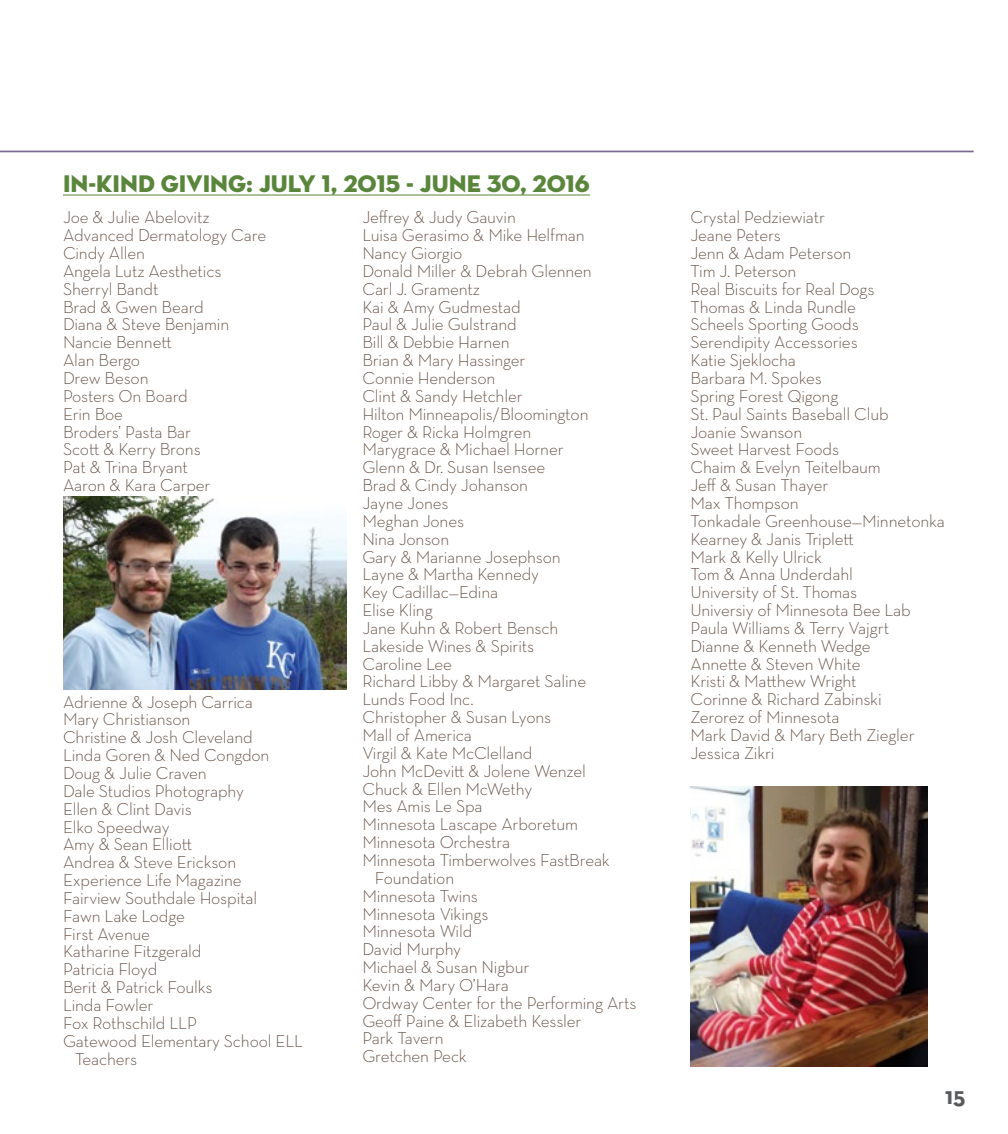
<style>
.page{position:relative;width:1008px;height:1134px;background:#fff}
.page>*{position:absolute;margin:0;border:0;box-sizing:border-box;transform-origin:0 0}
.t1{font:24.5px "Neutraface Display Titling";color:#5a863c}
.t2{font:700 24.5px "Neutraface Text";color:#58595b}
.t3{font:300 17.5px/17.8px "Neutraface Text";letter-spacing:-.01em;color:#614b3f}
</style>
<div class="page">
<hr style="left:0;top:151px;width:974px;height:1px;background:#796c8e">
<img style="left:63px;top:497px;width:283px;height:192px">
<hr style="left:63px;top:195px;width:527px;height:1px;background:#5a863c">
<img style="left:690px;top:787px;width:237px;height:279px">
<h1 class="t1" style="left:63px;top:168px;width:528px">IN-KIND GIVING: JULY 1, 2015 - JUNE 30, 2016</h1>
<p class="t3" style="left:362px;top:208px;width:155px">Jeffrey &amp; Judy Gauvin</p>
<p class="t3" style="left:362px;top:226px;width:224px">Luisa Gerasimo &amp; Mike Helfman</p>
<p class="t3" style="left:362px;top:244px;width:102px">Nancy Giorgio</p>
<p class="t3" style="left:362px;top:262px;width:231px">Donald Miller &amp; Debrah Glennen</p>
<p class="t3" style="left:362px;top:280px;width:119px">Carl J. Gramentz</p>
<p class="t3" style="left:362px;top:297px;width:160px">Kai &amp; Amy Gudmestad</p>
<p class="t3" style="left:362px;top:315px;width:156px">Paul &amp; Julie Gulstrand</p>
<p class="t3" style="left:362px;top:333px;width:149px">Bill &amp; Debbie Harnen</p>
<p class="t3" style="left:362px;top:351px;width:165px">Brian &amp; Mary Hassinger</p>
<p class="t3" style="left:362px;top:369px;width:135px">Connie Henderson</p>
<p class="t3" style="left:362px;top:387px;width:162px">Clint &amp; Sandy Hetchler</p>
<p class="t3" style="left:362px;top:405px;width:228px">Hilton Minneapolis/Bloomington</p>
<p class="t3" style="left:362px;top:422px;width:171px">Roger &amp; Ricka Holmgren</p>
<p class="t3" style="left:362px;top:440px;width:203px">Marygrace &amp; Michael Horner</p>
<p class="t3" style="left:362px;top:458px;width:184px">Glenn &amp; Dr. Susan Isensee</p>
<p class="t3" style="left:362px;top:476px;width:167px">Brad &amp; Cindy Johanson</p>
<p class="t3" style="left:362px;top:494px;width:88px">Jayne Jones</p>
<p class="t3" style="left:362px;top:512px;width:103px">Meghan Jones</p>
<p class="t3" style="left:362px;top:529px;width:88px">Nina Jonson</p>
<p class="t3" style="left:362px;top:547px;width:200px">Gary &amp; Marianne Josephson</p>
<p class="t3" style="left:362px;top:565px;width:178px">Layne &amp; Martha Kennedy</p>
<p class="t3" style="left:362px;top:583px;width:137px">Key Cadillac—Edina</p>
<p class="t3" style="left:362px;top:601px;width:72px">Elise Kling</p>
<p class="t3" style="left:362px;top:619px;width:197px">Jane Kuhn &amp; Robert Bensch</p>
<p class="t3" style="left:362px;top:637px;width:173px">Lakeside Wines &amp; Spirits</p>
<p class="t3" style="left:362px;top:654px;width:91px">Caroline Lee</p>
<p class="t3" style="left:362px;top:672px;width:225px">Richard Libby &amp; Margaret Saline</p>
<p class="t3" style="left:362px;top:690px;width:113px">Lunds Food Inc.</p>
<p class="t3" style="left:362px;top:708px;width:190px">Christopher &amp; Susan Lyons</p>
<p class="t3" style="left:362px;top:726px;width:111px">Mall of America</p>
<p class="t3" style="left:362px;top:744px;width:172px">Virgil &amp; Kate McClelland</p>
<p class="t3" style="left:362px;top:762px;width:225px">John McDevitt &amp; Jolene Wenzel</p>
<p class="t3" style="left:362px;top:779px;width:172px">Chuck &amp; Ellen McWethy</p>
<p class="t3" style="left:362px;top:797px;width:122px">Mes Amis Le Spa</p>
<p class="t3" style="left:362px;top:815px;width:217px">Minnesota Lascape Arboretum</p>
<p class="t3" style="left:362px;top:833px;width:149px">Minnesota Orchestra</p>
<p class="t3" style="left:362px;top:851px;width:249px">Minnesota Timberwolves FastBreak</p>
<p class="t3" style="left:375px;top:869px;width:81px">Foundation</p>
<p class="t3" style="left:362px;top:886px;width:117px">Minnesota Twins</p>
<p class="t3" style="left:362px;top:904px;width:128px">Minnesota Vikings</p>
<p class="t3" style="left:362px;top:922px;width:111px">Minnesota Wild</p>
<p class="t3" style="left:362px;top:940px;width:100px">David Murphy</p>
<p class="t3" style="left:362px;top:958px;width:169px">Michael &amp; Susan Nigbur</p>
<p class="t3" style="left:362px;top:976px;width:148px">Kevin &amp; Mary O’Hara</p>
<p class="t3" style="left:362px;top:994px;width:276px">Ordway Center for the Performing Arts</p>
<p class="t3" style="left:362px;top:1011px;width:221px">Geoff Paine &amp; Elizabeth Kessler</p>
<p class="t3" style="left:362px;top:1029px;width:83px">Park Tavern</p>
<p class="t3" style="left:362px;top:1047px;width:106px">Gretchen Peck</p>
<p class="t3" style="left:63px;top:208px;width:205px">Joe &amp; Julie Abelovitz<br>Advanced Dermatology Care<br>Cindy Allen<br>Angela Lutz Aesthetics<br>Sherryl Bandt<br>Brad &amp; Gwen Beard<br>Diana &amp; Steve Benjamin<br>Nancie Bennett<br>Alan Bergo<br>Drew Beson<br>Posters On Board<br>Erin Boe<br>Broders’ Pasta Bar<br>Scott &amp; Kerry Brons<br>Pat &amp; Trina Bryant<br>Aaron &amp; Kara Carper</p>
<p class="t3" style="left:63px;top:692px;width:191px">Adrienne &amp; Joseph Carrica</p>
<p class="t3" style="left:63px;top:710px;width:129px">Mary Christianson</p>
<p class="t3" style="left:63px;top:728px;width:191px">Christine &amp; Josh Cleveland</p>
<p class="t3" style="left:63px;top:746px;width:208px">Linda Goren &amp; Ned Congdon</p>
<p class="t3" style="left:63px;top:764px;width:145px">Doug &amp; Julie Craven</p>
<p class="t3" style="left:63px;top:782px;width:182px">Dale Studios Photography</p>
<p class="t3" style="left:63px;top:799px;width:130px">Ellen &amp; Clint Davis</p>
<p class="t3" style="left:63px;top:817px;width:108px">Elko Speedway</p>
<p class="t3" style="left:63px;top:835px;width:131px">Amy &amp; Sean Elliott</p>
<p class="t3" style="left:63px;top:853px;width:175px">Andrea &amp; Steve Erickson</p>
<p class="t3" style="left:63px;top:871px;width:180px">Experience Life Magazine</p>
<p class="t3" style="left:63px;top:889px;width:196px">Fairview Southdale Hospital</p>
<p class="t3" style="left:63px;top:907px;width:123px">Fawn Lake Lodge</p>
<p class="t3" style="left:63px;top:924px;width:89px">First Avenue</p>
<p class="t3" style="left:63px;top:942px;width:140px">Katharine Fitzgerald</p>
<p class="t3" style="left:63px;top:960px;width:96px">Patricia Floyd</p>
<p class="t3" style="left:63px;top:978px;width:151px">Berit &amp; Patrick Foulks</p>
<p class="t3" style="left:63px;top:996px;width:92px">Linda Fowler</p>
<p class="t3" style="left:63px;top:1014px;width:136px">Fox Rothschild LLP</p>
<p class="t3" style="left:63px;top:1032px;width:242px">Gatewood Elementary School ELL</p>
<p class="t3" style="left:75px;top:1049px;width:63px">Teachers</p>
<p class="t3" style="left:690px;top:208px;width:256px">Crystal Pedziewiatr<br>Jeane Peters<br>Jenn &amp; Adam Peterson<br>Tim J. Peterson<br>Real Biscuits for Real Dogs<br>Thomas &amp; Linda Rundle<br>Scheels Sporting Goods<br>Serendipity Accessories<br>Katie Sjeklocha<br>Barbara M. Spokes<br>Spring Forest Qigong<br>St. Paul Saints Baseball Club<br>Joanie Swanson<br>Sweet Harvest Foods<br>Chaim &amp; Evelyn Teitelbaum<br>Jeff &amp; Susan Thayer<br>Max Thompson<br>Tonkadale Greenhouse—Minnetonka<br>Kearney &amp; Janis Triplett<br>Mark &amp; Kelly Ulrick<br>Tom &amp; Anna Underdahl<br>University of St. Thomas<br>Universiy of Minnesota Bee Lab<br>Paula Williams &amp; Terry Vajgrt<br>Dianne &amp; Kenneth Wedge<br>Annette &amp; Steven White<br>Kristi &amp; Matthew Wright<br>Corinne &amp; Richard Zabinski<br>Zerorez of Minnesota<br>Mark David &amp; Mary Beth Ziegler<br>Jessica Zikri</p>
<h1 class="t2" style="left:945px;top:1080px;width:22px">15</h1>
</div>
